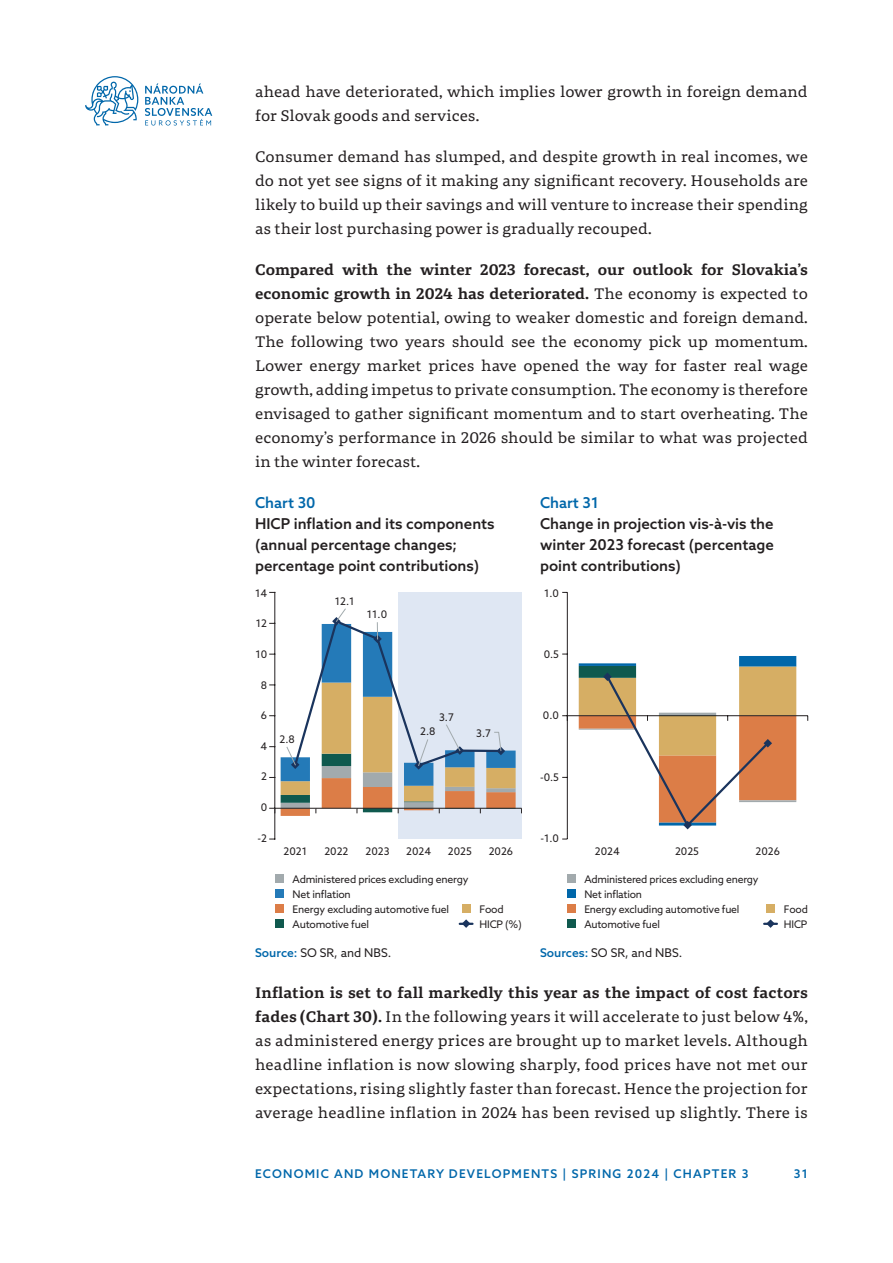
<style>
.page{position:relative;width:893px;height:1263px;background:#fff}
.page>*{position:absolute;margin:0;border:0;box-sizing:border-box;transform-origin:0 0}
.t1{font:15px/24px "Portada Text";color:#231f20;text-align:justify}
.t2{font:15px/24px "Portada Text Sb";color:#231f20}
.t3{font:500 15px/21px "Azo Sans";color:#231f20}
.t4{font:500 15px "Azo Sans";color:#0067aa}
.t5{font:500 12px "Azo Sans";letter-spacing:.1em;color:#0067aa}
.t6{font:12px "Azo Sans";color:#231f20}
.t7{font:10.5px/15px "Azo Sans";letter-spacing:-.02em;color:#231f20}
.s1{font-family:"Portada Text"}
.s2{font-weight:500;color:#0067aa}
.s3{font-family:"Portada Text Sb"}
</style>
<div class="page">
<svg style="left:145px;top:83px;width:67px;height:43px"></svg>
<svg style="left:85px;top:76px;width:53px;height:49px"></svg>
<div style="left:398px;top:592px;width:124px;height:247px;background:#dfe7f3"></div>
<div style="left:276px;top:874px;width:8px;height:9px;background:#a2aaad"></div>
<div style="left:276px;top:904px;width:8px;height:9px;background:#dc7d47"></div>
<div style="left:276px;top:919px;width:8px;height:9px;background:#0f594e"></div>
<div style="left:462px;top:904px;width:8px;height:9px;background:#d6ae64"></div>
<svg style="left:460px;top:919px;width:12px;height:9px"></svg>
<div style="left:276px;top:889px;width:8px;height:9px;background:#247ab8"></div>
<hr style="left:274px;top:592px;width:1px;height:247px;background:#231f20">
<hr style="left:275px;top:808px;width:247px;height:1px;background:#231f20">
<svg style="left:281px;top:608px;width:241px;height:208px"></svg>
<div style="left:567px;top:874px;width:9px;height:9px;background:#a2aaad"></div>
<div style="left:567px;top:904px;width:9px;height:9px;background:#dc7d47"></div>
<div style="left:567px;top:919px;width:9px;height:9px;background:#0f594e"></div>
<div style="left:766px;top:904px;width:9px;height:9px;background:#d6ae64"></div>
<svg style="left:764px;top:919px;width:13px;height:9px"></svg>
<div style="left:567px;top:889px;width:9px;height:9px;background:#0067aa"></div>
<hr style="left:567px;top:592px;width:1px;height:247px;background:#231f20">
<hr style="left:567px;top:715px;width:241px;height:1px;background:#231f20">
<svg style="left:562px;top:715px;width:5px;height:6px"></svg>
<svg style="left:579px;top:656px;width:217px;height:173px"></svg>
<p class="t1" style="left:255px;top:79px;width:554px">ahead have deteriorated, which implies lower growth in foreign demand for Slovak goods and services.</p>
<p class="t1" style="left:255px;top:144px;width:554px">Consumer demand has slumped, and despite growth in real incomes, we do not yet see signs of it making any significant recovery. Households are likely to build up their savings and will venture to increase their spending as their lost purchasing power is gradually recouped.</p>
<p class="t2" style="left:255px;top:257px;width:554px">Compared with the winter 2023 forecast, our outlook for Slovakia’s economic growth in 2024 has deteriorated. <span class="s1">The economy is expected to</span></p>
<p class="t1" style="left:255px;top:305px;width:554px">operate below potential, owing to weaker domestic and foreign demand.<br>The following two years should see the economy pick up momentum.<br>Lower energy market prices have opened the way for faster real wage growth, adding impetus to private consumption. The economy is therefore envisaged to gather significant momentum and to start overheating. The economy’s performance in 2026 should be similar to what was projected in the winter forecast.</p>
<p class="t4" style="left:255px;top:492px;width:62px">Chart 30</p>
<p class="t3" style="left:255px;top:512px;width:241px">HICP inflation and its components (annual percentage changes; percentage point contributions)</p>
<p class="t4" style="left:540px;top:492px;width:60px">Chart 31</p>
<p class="t3" style="left:540px;top:512px;width:235px;text-align:justify">Change in projection vis-à-vis the winter 2023 forecast (percentage point contributions)</p>
<p class="t7" style="left:255px;top:585px;width:14px">14</p>
<p class="t7" style="left:256px;top:616px;width:13px">12</p>
<p class="t7" style="left:255px;top:646px;width:13px">10</p>
<p class="t7" style="left:261px;top:677px;width:8px">8</p>
<p class="t7" style="left:261px;top:708px;width:8px">6</p>
<p class="t7" style="left:260px;top:738px;width:8px">4</p>
<p class="t7" style="left:261px;top:769px;width:7px">2</p>
<p class="t7" style="left:261px;top:799px;width:8px">0</p>
<p class="t7" style="left:258px;top:830px;width:11px">-2</p>
<p class="t7" style="left:280px;top:731px;width:17px">2.8</p>
<p class="t7" style="left:335px;top:593px;width:21px">12.1</p>
<p class="t7" style="left:367px;top:607px;width:22px">11.0</p>
<p class="t7" style="left:439px;top:709px;width:16px">3.7</p>
<p class="t7" style="left:420px;top:724px;width:17px">2.8</p>
<p class="t7" style="left:476px;top:726px;width:16px">3.7</p>
<p class="t7" style="left:284px;top:844px;width:25px">2021</p>
<p class="t7" style="left:324px;top:844px;width:26px">2022</p>
<p class="t7" style="left:365px;top:844px;width:26px">2023</p>
<p class="t7" style="left:406px;top:844px;width:27px">2024</p>
<p class="t7" style="left:448px;top:844px;width:26px">2025</p>
<p class="t7" style="left:489px;top:844px;width:26px">2026</p>
<p class="t7" style="left:293px;top:871px;width:177px">Administered prices excluding energy<br>Net inflation<br>Energy excluding automotive fuel<br>Automotive fuel</p>
<p class="t7" style="left:480px;top:901px;width:44px">Food<br>HICP (%)</p>
<p class="t7" style="left:544px;top:585px;width:16px">1.0</p>
<p class="t7" style="left:544px;top:647px;width:17px">0.5</p>
<p class="t7" style="left:543px;top:708px;width:18px">0.0</p>
<p class="t7" style="left:540px;top:769px;width:20px">-0.5</p>
<p class="t7" style="left:540px;top:830px;width:20px">-1.0</p>
<p class="t7" style="left:595px;top:844px;width:27px">2024</p>
<p class="t7" style="left:675px;top:844px;width:26px">2025</p>
<p class="t7" style="left:755px;top:844px;width:26px">2026</p>
<p class="t7" style="left:584px;top:871px;width:176px">Administered prices excluding energy<br>Net inflation<br>Energy excluding automotive fuel<br>Automotive fuel</p>
<p class="t7" style="left:784px;top:901px;width:25px">Food<br>HICP</p>
<p class="t6" style="left:255px;top:945px;width:138px"><span class="s2">Source:</span> SO SR, and NBS.</p>
<p class="t6" style="left:540px;top:945px;width:144px"><span class="s2">Sources:</span> SO SR, and NBS.</p>
<p class="t2" style="left:255px;top:981px;width:554px">Inflation is set to fall markedly this year as the impact of cost factors</p>
<p class="t1" style="left:255px;top:1005px;width:554px"><span class="s3">fades (Chart 30).</span> In the following years it will accelerate to just below 4%, as administered energy prices are brought up to market levels. Although headline inflation is now slowing sharply, food prices have not met our expectations, rising slightly faster than forecast. Hence the projection for average headline inflation in 2024 has been revised up slightly. There is</p>
<p class="t5" style="left:255px;top:1166px;width:59px">Economic</p>
<p class="t5" style="left:334px;top:1166px;width:11px">and</p>
<p class="t5" style="left:369px;top:1166px;width:33px">Moneta</p>
<p class="t5" style="left:427px;top:1166px;width:86px">ry Developments</p>
<p class="t5" style="left:563px;top:1166px;width:44px">| Spring</p>
<p class="t5" style="left:627px;top:1166px;width:66px">2024 | Chapte</p>
<p class="t5" style="left:729px;top:1166px;width:21px">r 3</p>
<p class="t5" style="left:794px;top:1166px;width:16px">31</p>
</div>
